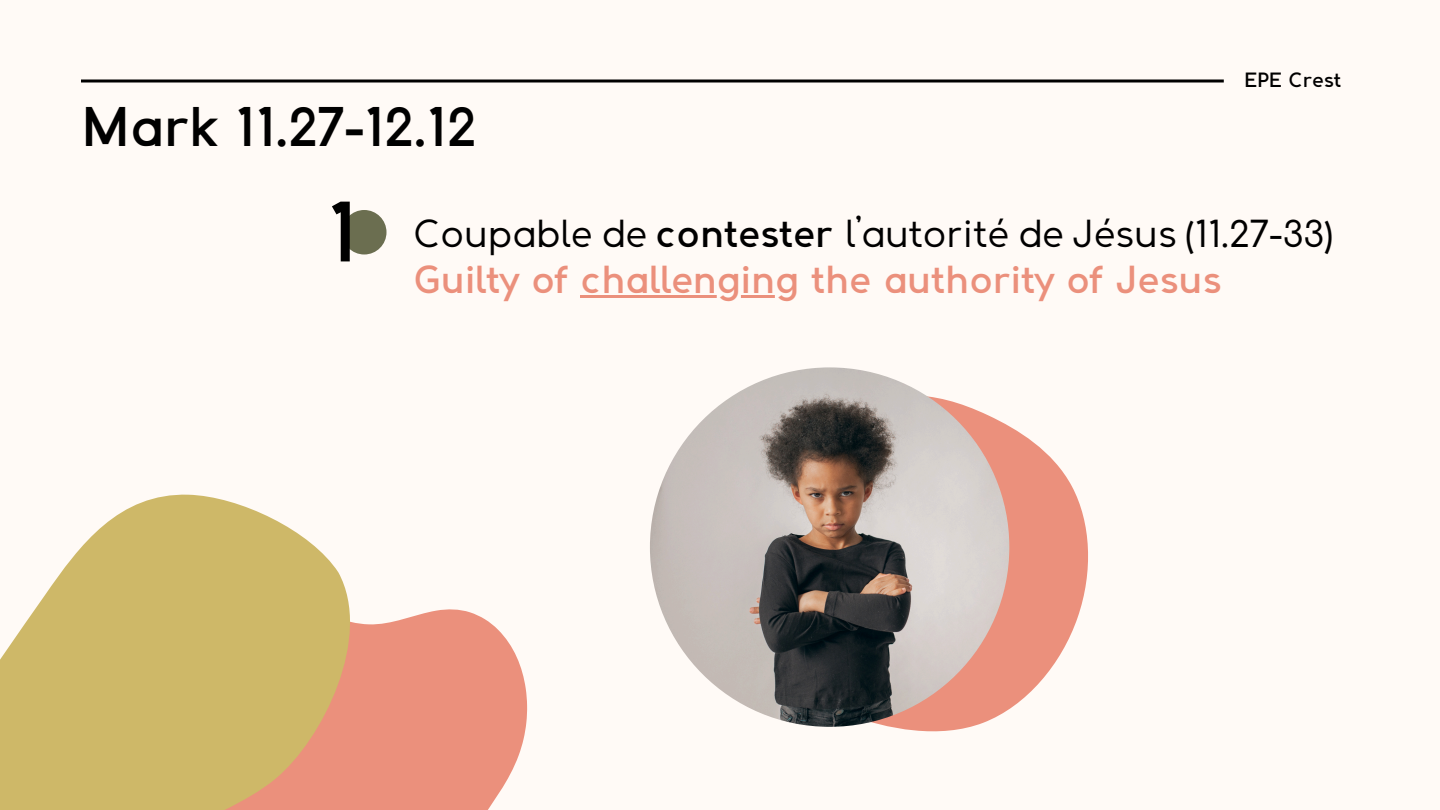
<style>
.page{position:relative;width:1440px;height:810px;background:#fffaf6}
.page>*{position:absolute;margin:0;border:0;box-sizing:border-box;transform-origin:0 0}
.t1{font:700 76.6px "T Sqamus";color:#000}
.t2{font:700 50px "T Sqamus";color:#000}
.t3{font:35px "T Sqamus";color:#000}
.t4{font:700 35px "T Sqamus";color:#eb907c}
.t5{font:700 18.5px "T Sqamus";color:#000}
.s1{font-weight:700}
</style>
<div class="page">
<div style="left:342px;top:210px;width:45px;height:45px;background:#6b6e50;border-radius:50%"></div>
<hr style="left:81px;top:80px;width:1143px;height:2px;background:#000">
<svg style="left:395px;top:609px;width:133px;height:201px;background:#ed9d8b"></svg>
<svg style="left:0;top:494px;width:395px;height:316px;fill:#ceb868"></svg>
<hr style="left:580px;top:295px;width:219px;height:3px;background:#eb907c">
<svg style="left:735px;top:395px;width:353px;height:337px;fill:#eb907c"></svg>
<img style="left:650px;top:367px;width:359px;height:360px;border-radius:50%">
<p class="t2" style="left:81px;top:102px;width:397px">Mark 11.27-12.12</p>
<p class="t5" style="left:1244px;top:71px;width:99px">EPE Crest</p>
<p class="t1" style="left:327px;top:194px;width:32px">1</p>
<h1 class="t3" style="left:413px;top:216px;width:921px">Coupable de <span class="s1">contester</span> l’autorité de Jésus (11.27-33)</h1>
<p class="t4" style="left:413px;top:262px;width:810px">Guilty of challenging the authority of Jesus</p>
</div>
